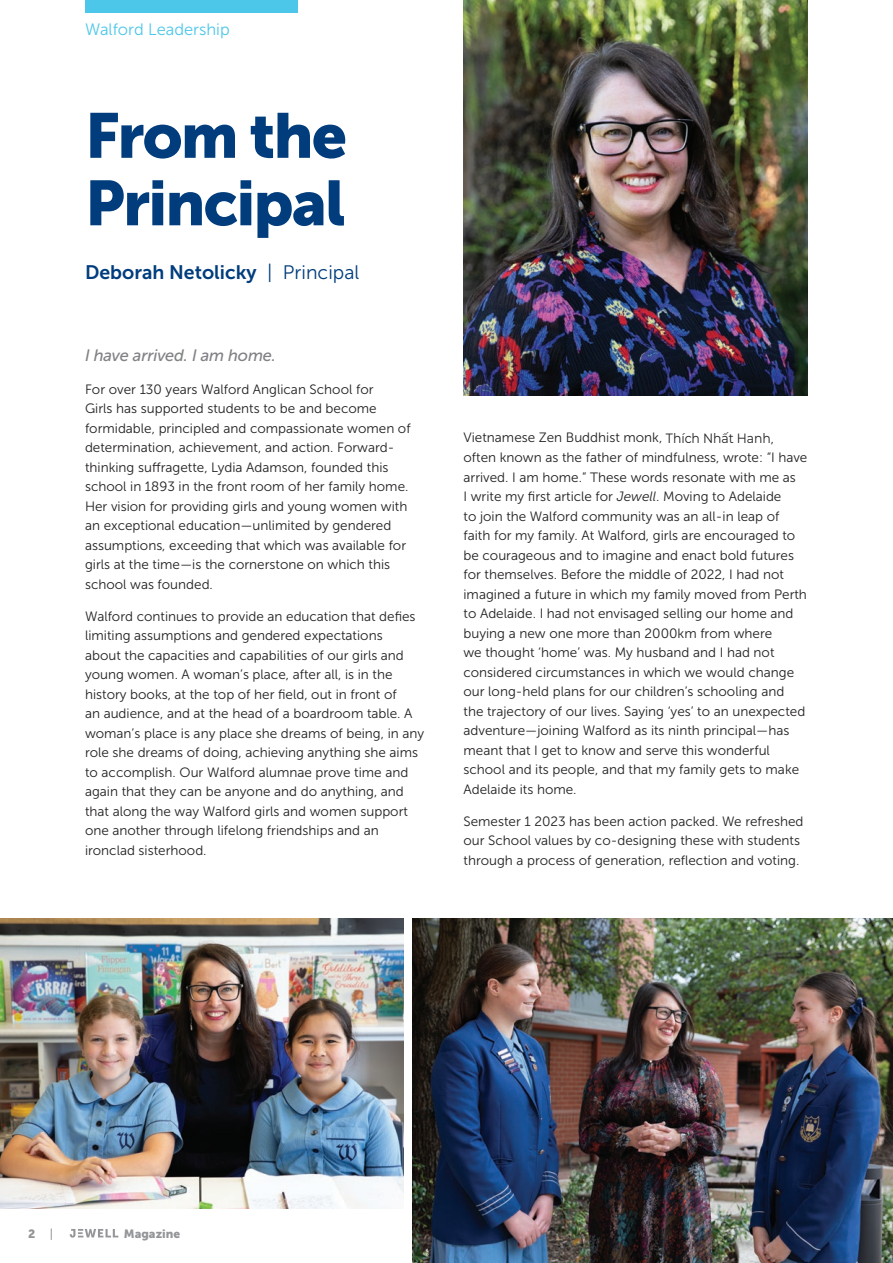
<style>
.page{position:relative;width:893px;height:1263px;background:#fff}
.page>*{position:absolute;margin:0;border:0;box-sizing:border-box;transform-origin:0 0}
.t1{font:63px/67.5px "Museo Sans 900";letter-spacing:-.03em;color:#013d7d}
.t2{font:19.5px "Museo Sans 700";color:#013d7d}
.t3{font:italic 16.5px "Museo Sans 500";letter-spacing:-.01em;color:#808285}
.t4{font:16.5px "Museo Sans 300";color:#4dc7e9}
.t5{font:13.5px/19.5px "Museo Sans 300";color:#231f20}
.t6{font:12px "Museo Sans 900";color:#939598}
.s1{font-family:"Museo Sans 300"}
.s2{font-family:"Montserrat"}
.s3{font-style:italic}
.s4{font-family:"Museo Sans 500"}
</style>
<div class="page">
<img style="left:463px;top:0;width:345px;height:395px">
<div style="left:85px;top:0;width:213px;height:13px;background:#4dc7e9"></div>
<img style="left:0;top:918px;width:404px;height:290px">
<img style="left:412px;top:918px;width:481px;height:345px">
<svg style="left:70px;top:1229px;width:48px;height:8px"></svg>
<p class="t4" style="left:85px;top:20px;width:146px">Walford Leadership</p>
<h1 class="t1" style="left:85px;top:102px;width:264px">From the<br>Principal</h1>
<h2 class="t2" style="left:85px;top:261px;width:276px">Deborah Netolicky <span class="s1">| Principal</span></h2>
<p class="t3" style="left:85px;top:347px;width:192px">I have arrived. I am home.</p>
<p class="t5" style="left:85px;top:379px;width:327px">For over 130 years Walford Anglican School for<br>Girls has supported students to be and become formidable, principled and compassionate women of determination, achievement, and action. Forward&shy;thinking suffragette, Lydia Adamson, founded this school in 1893 in the front room of her family home.<br>Her vision for providing girls and young women with an exceptional education—unlimited by gendered assumptions, exceeding that which was available for girls at the time—is the cornerstone on which this school was founded.</p>
<p class="t5" style="left:85px;top:606px;width:341px">Walford continues to provide an education that defies limiting assumptions and gendered expectations<br>about the capacities and capabilities of our girls and young women. A woman’s place, after all, is in the history books, at the top of her field, out in front of<br>an audience, and at the head of a boardroom table. A woman’s place is any place she dreams of being, in any role she dreams of doing, achieving anything she aims to accomplish. Our Walford alumnae prove time and again that they can be anyone and do anything, and that along the way Walford girls and women support one another through lifelong friendships and an ironclad sisterhood.</p>
<p class="t5" style="left:463px;top:428px;width:345px">Vietnamese Zen Buddhist monk, <span class="s2">Thích Nhất Hanh</span>, often known as the father of mindfulness, wrote: “I have arrived. I am home.” These words resonate with me as<br>I write my first article for <span class="s3">Jewell</span>. Moving to Adelaide<br>to join the Walford community was an all-in leap of faith for my family. At Walford, girls are encouraged to be courageous and to imagine and enact bold futures for themselves. Before the middle of 2022, I had not imagined a future in which my family moved from Perth to Adelaide. I had not envisaged selling our home and buying a new one more than 2000km from where<br>we thought ‘home’ was. My husband and I had not considered circumstances in which we would change our long-held plans for our children’s schooling and the trajectory of our lives. Saying ‘yes’ to an unexpected adventure—joining Walford as its ninth principal—has meant that I get to know and serve this wonderful school and its people, and that my family gets to make Adelaide its home.</p>
<p class="t5" style="left:463px;top:811px;width:341px">Semester 1 2023 has been action packed. We refreshed our School values by co-designing these with students through a process of generation, reflection and voting.</p>
<p class="t6" style="left:28px;top:1227px;width:26px">2 <span class="s4">|</span></p>
<p class="t6" style="left:124px;top:1226px;width:58px">Magazine</p>
</div>
